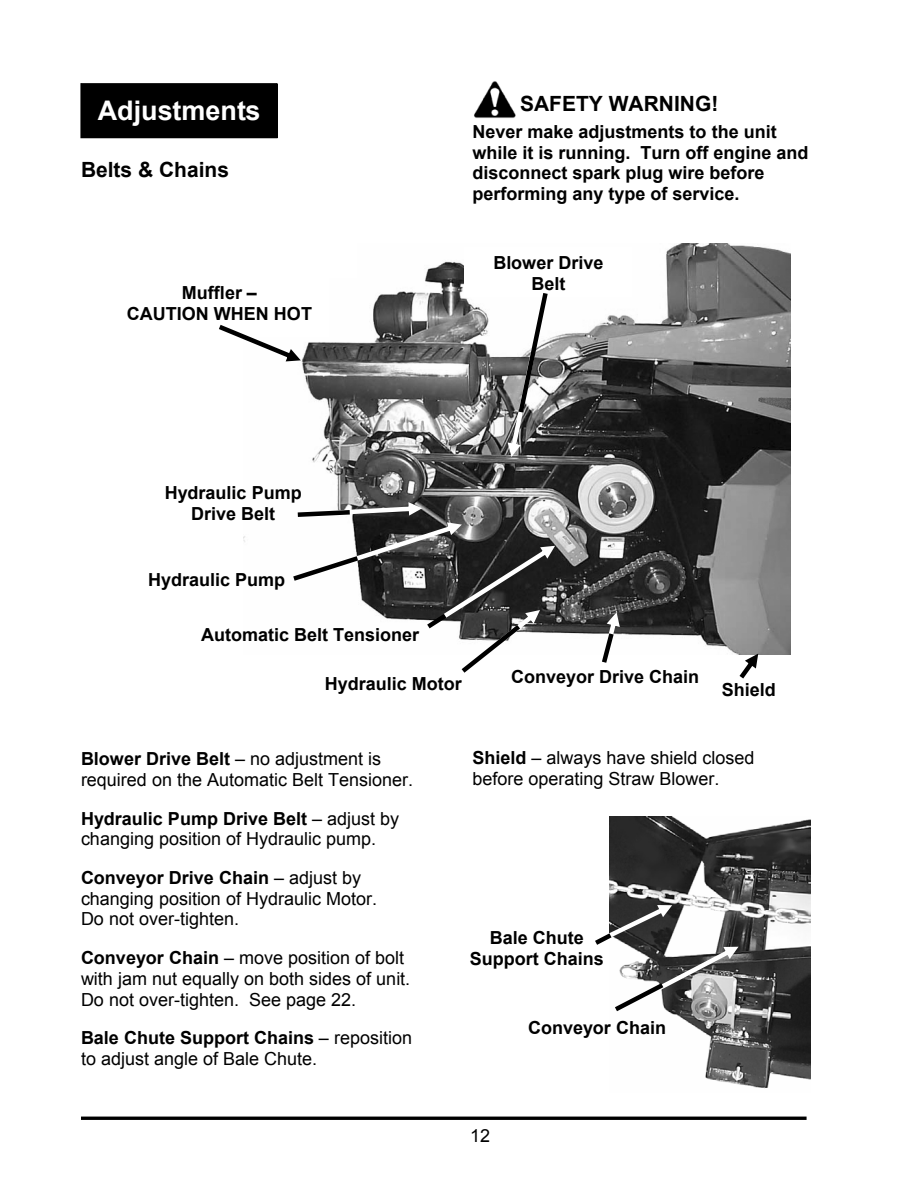
<style>
.page{position:relative;width:918px;height:1188px;background:#fff}
.page>*{position:absolute;margin:0;border:0;box-sizing:border-box;transform-origin:0 0}
.t1{font:700 27px "Arial";color:#fff}
.t2{font:700 21px "Arial";color:#000}
.t3{font:18px/20.7px "Arial";color:#000}
.t4{font:700 18px/20.7px "Arial";color:#000;text-align:center}
.s1{font-weight:700}
</style>
<div class="page">
<hr style="left:81px;top:1117px;width:726px;height:3px;background:#000">
<img style="left:474px;top:81px;width:42px;height:37px">
<img style="left:609px;top:817px;width:201px;height:272px">
<img style="left:243px;top:244px;width:548px;height:411px">
<svg style="left:288px;top:502px;width:267px;height:171px"></svg>
<div style="left:498px;top:660px;width:214px;height:42px;background:#fff"></div>
<svg style="left:599px;top:612px;width:21px;height:51px"></svg>
<div style="left:465px;top:247px;width:167px;height:50px;background:#fff"></div>
<svg style="left:508px;top:293px;width:43px;height:164px"></svg>
<svg style="left:740px;top:654px;width:18px;height:25px"></svg>
<div style="left:110px;top:277px;width:219px;height:60px;background:#fff"></div>
<svg style="left:219px;top:325px;width:82px;height:36px"></svg>
<div style="left:206px;top:217px;width:106px;height:61px;background:#fff"></div>
<div style="left:81px;top:84px;width:196px;height:54px;background:#000"></div>
<div style="left:80px;top:83px;width:198px;height:55px;border:1px solid #000"></div>
<svg style="left:595px;top:905px;width:144px;height:110px"></svg>
<div style="left:249px;top:170px;width:108px;height:108px;background:#fff"></div>
<h1 class="t1" style="left:98px;top:95px;width:164px">Adjustments</h1>
<p class="t2" style="left:81px;top:158px;width:150px">Belts &amp; Chains</p>
<p class="t4" style="left:127px;top:282px;width:187px;line-height:21.1px">Muffler –<br>CAUTION WHEN HOT</p>
<p class="t2" style="left:520px;top:92px;width:200px">SAFETY WARNING!</p>
<p class="t4" style="left:472px;top:121px;width:338px;text-align:left">Never make adjustments to the unit while it is running. Turn off engine and disconnect spark plug wire before performing any type of service.</p>
<p class="t4" style="left:493px;top:253px;width:112px">Blower Drive<br>Belt</p>
<p class="t4" style="left:165px;top:482px;width:139px;line-height:21.1px">Hydraulic Pump<br>Drive Belt</p>
<p class="t4" style="left:148px;top:570px;width:139px">Hydraulic Pump</p>
<p class="t4" style="left:201px;top:624px;width:220px">Automatic Belt Tensioner</p>
<p class="t4" style="left:511px;top:666px;width:190px">Conveyor Drive Chain</p>
<p class="t4" style="left:325px;top:674px;width:139px">Hydraulic Motor</p>
<p class="t4" style="left:722px;top:680px;width:56px">Shield</p>
<p class="t3" style="left:81px;top:749px;width:334px"><span class="s1">Blower Drive Belt</span> – no adjustment is required on the Automatic Belt Tensioner.</p>
<p class="t3" style="left:81px;top:808px;width:320px"><span class="s1">Hydraulic Pump Drive Belt</span> – adjust by changing position of Hydraulic pump.</p>
<p class="t3" style="left:81px;top:867px;width:298px"><span class="s1">Conveyor Drive Chain</span> – adjust by changing position of Hydraulic Motor.<br>Do not over-tighten.</p>
<p class="t3" style="left:81px;top:948px;width:331px"><span class="s1">Conveyor Chain</span> – move position of bolt with jam nut equally on both sides of unit.<br>Do not over-tighten. See page 22.</p>
<p class="t3" style="left:81px;top:1028px;width:333px"><span class="s1">Bale Chute Support Chains</span> – reposition to adjust angle of Bale Chute.</p>
<p class="t3" style="left:472px;top:748px;width:284px"><span class="s1">Shield</span> – always have shield closed before operating Straw Blower.</p>
<p class="t4" style="left:470px;top:927px;width:135px;line-height:21.1px">Bale Chute<br>Support Chains</p>
<p class="t3" style="left:470px;top:1125px;width:21px">12</p>
<p class="t4" style="left:528px;top:1017px;width:140px">Conveyor Chain</p>
</div>
